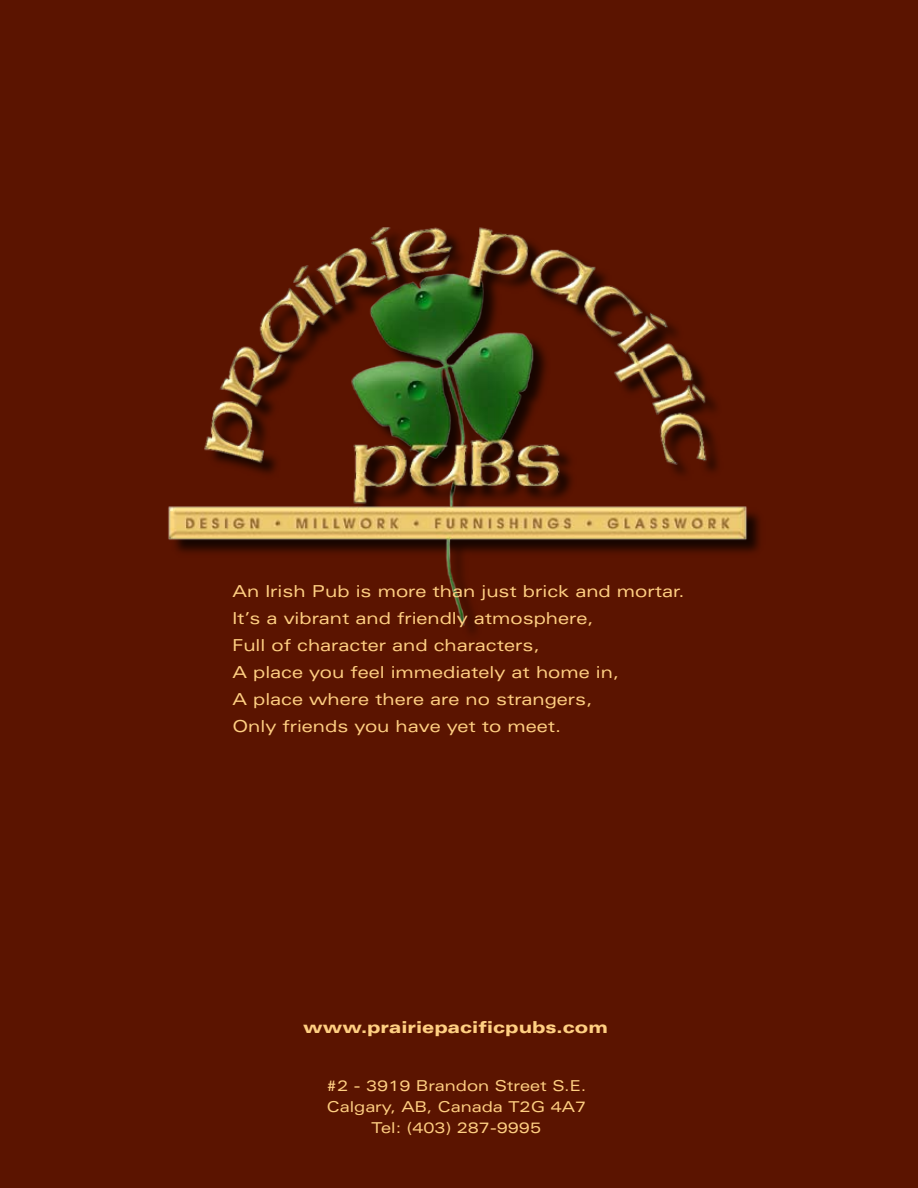
<style>
.page{position:relative;width:918px;height:1188px;background:#5b1400}
.page>*{position:absolute;margin:0;border:0;box-sizing:border-box;transform-origin:0 0}
.t1{font:expanded 16.5px/27px "Univers";color:#ffcf82}
.t2{font:900 expanded 16.5px "Univers";color:#ffcf82}
.t3{font:expanded 15px/21px "Univers";color:#ffcf82;text-align:center}
</style>
<div class="page">
<img style="left:168px;top:227px;width:586px;height:406px">
<p class="t1" style="left:232px;top:577px;width:454px">An Irish Pub is more than just brick and mortar.<br>It’s a vibrant and friendly atmosphere,<br>Full of character and characters,<br>A place you feel immediately at home in,<br>A place where there are no strangers,<br>Only friends you have yet to meet.</p>
<p class="t2" style="left:303px;top:1018px;width:306px">www.prairiepacificpubs.com</p>
<p class="t3" style="left:326px;top:1075px;width:262px">#2 - 3919 Brandon Street S.E.<br>Calgary, AB, Canada T2G 4A7<br>Tel: (403) 287-9995</p>
</div>
